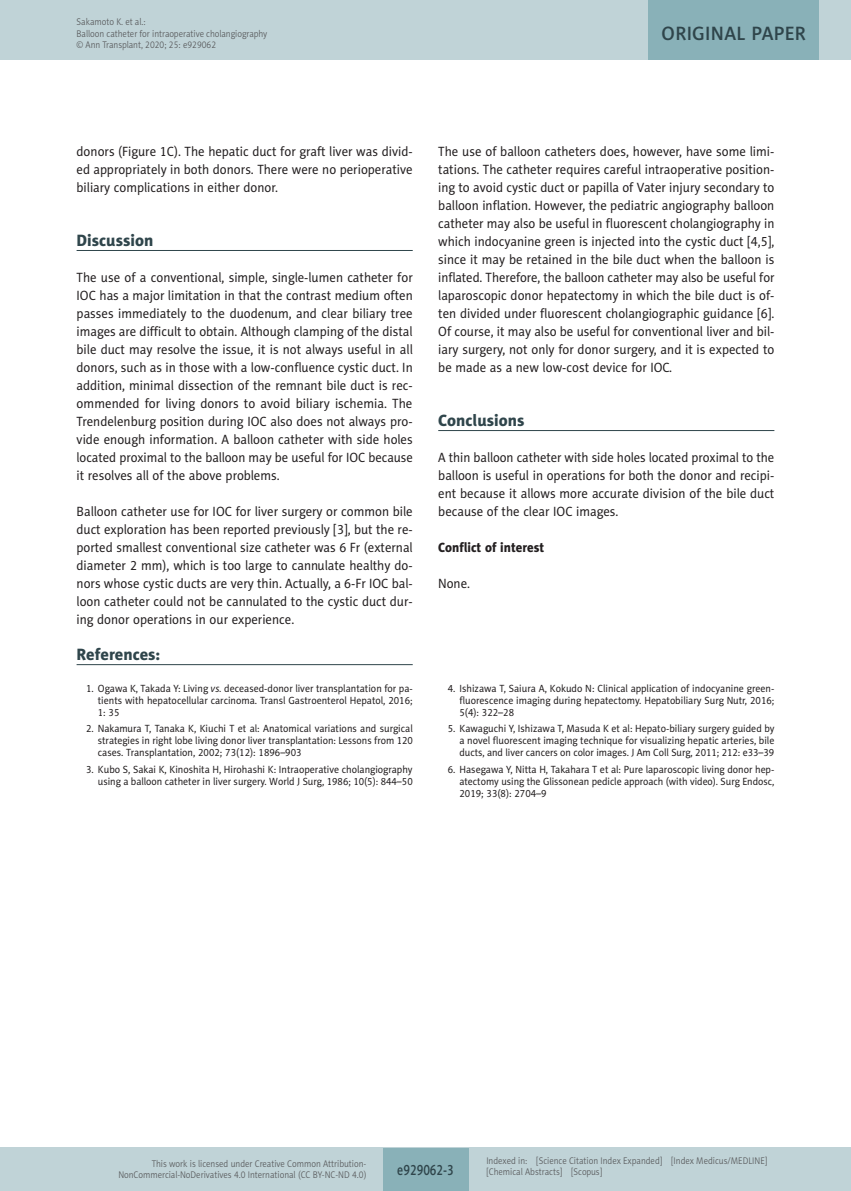
<style>
.page{position:relative;width:851px;height:1191px;background:#fff}
.page>*{position:absolute;margin:0;border:0;box-sizing:border-box;transform-origin:0 0}
.t1{font:19.5px "Naomi Sans EFN Medium";letter-spacing:.015em;color:#2f454b}
.AT_Headline_1{font:16.5px "Naomi Sans EFN Heavy";color:#2f454b}
.AT_Referencje_Tytul{font:16.5px "Naomi Sans EFN Heavy";color:#2f454b}
.AT_e-PAGINA{font:15px "Naomi Sans EFN Medium";color:#2f454b;scale:.8 1}
.AT_Body{font:13.5px/18px "Naomi Sans EFN";color:#231f20;text-align:justify;scale:.95 1}
.AT_Body-2{font:13.5px/18px "Naomi Sans EFN";color:#231f20;text-align:justify;scale:.94 1}
.AT_Headline_2{font:13.5px "Naomi Sans EFN Heavy";color:#231f20;scale:.95 1}
.AT_Referencje_punkt{font:10.5px/12px "Naomi Sans EFN";color:#231f20;text-align:justify;scale:.95 1}
.AT_pagina_zywa{font:9.75px/11.2px "Naomi Sans EFN Light";color:#57585a;scale:.9 1}
.s1{font-style:italic}
</style>
<div class="page">
<hr style="left:77px;top:250px;width:335px;height:1px;background:#2f454b">
<hr style="left:438px;top:430px;width:336px;height:1px;background:#2f454b">
<hr style="left:77px;top:664px;width:335px;height:1px;background:#2f454b">
<div style="left:0;top:1148px;width:850px;height:43px;background:#c0d3d7"></div>
<div style="left:383px;top:1147px;width:85px;height:43px;background:#89b1b8"></div>
<div style="left:0;top:0;width:850px;height:60px;background:#c0d3d7"></div>
<div style="left:648px;top:0;width:171px;height:60px;background:#89b1b8"></div>
<p class="AT_pagina_zywa" style="left:77px;top:16px;width:213px">Sakamoto K. et al.:<br>Balloon catheter for intraoperative cholangiography</p>
<p class="AT_pagina_zywa" style="left:77px;top:39px;width:156px">© Ann Transplant, 2020; 25: e929062</p>
<h1 class="t1" style="left:661px;top:22px;width:146px">ORIGINAL PAPER</h1>
<p class="AT_Body" style="left:77px;top:142px;width:355px">donors (Figure 1C). The hepatic duct for graft liver was divid&shy;ed appropriately in both donors. There were no perioperative biliary complications in either donor.</p>
<p class="AT_Headline_1" style="left:77px;top:230px;width:78px">Discussion</p>
<p class="AT_Body" style="left:77px;top:268px;width:355px">The use of a conventional, simple, single-lumen catheter for IOC has a major limitation in that the contrast medium often passes immediately to the duodenum, and clear biliary tree images are difficult to obtain. Although clamping of the distal bile duct may resolve the issue, it is not always useful in all donors, such as in those with a low-confluence cystic duct. In addition, minimal dissection of the remnant bile duct is rec&shy;ommended for living donors to avoid biliary ischemia. The Trendelenburg position during IOC also does not always pro&shy;vide enough information. A balloon catheter with side holes located proximal to the balloon may be useful for IOC because it resolves all of the above problems.</p>
<p class="AT_Body" style="left:77px;top:502px;width:355px">Balloon catheter use for IOC for liver surgery or common bile duct exploration has been reported previously [3], but the re&shy;ported smallest conventional size catheter was 6 Fr (external diameter 2 mm), which is too large to cannulate healthy do&shy;nors whose cystic ducts are very thin. Actually, a 6-Fr IOC bal&shy;loon catheter could not be cannulated to the cystic duct dur&shy;ing donor operations in our experience.</p>
<p class="AT_Referencje_Tytul" style="left:77px;top:644px;width:85px">References:</p>
<p class="AT_Referencje_punkt" style="left:98px;top:682px;width:333px;text-indent:-12px">1. Ogawa K, Takada Y: Living <span class="s1">vs.</span> deceased-donor liver transplantation for pa&shy;tients with hepatocellular carcinoma. Transl Gastroenterol Hepatol, 2016; 1: 35</p>
<p class="AT_Referencje_punkt" style="left:98px;top:723px;width:333px;text-indent:-12px">2. Nakamura T, Tanaka K, Kiuchi T et al: Anatomical variations and surgical strategies in right lobe living donor liver transplantation: Lessons from 120 cases. Transplantation, 2002; 73(12): 1896–903</p>
<p class="AT_Referencje_punkt" style="left:86px;top:763px;width:345px;text-align:right">3. Kubo S, Sakai K, Kinoshita H, Hirohashi K: Intraoperative cholangiography using a balloon catheter in liver surgery. World J Surg, 1986; 10(5): 844–50</p>
<p class="AT_Body" style="left:438px;top:142px;width:355px">The use of balloon catheters does, however, have some limi&shy;tations. The catheter requires careful intraoperative position&shy;ing to avoid cystic duct or papilla of Vater injury secondary to balloon inflation. However, the pediatric angiography balloon catheter may also be useful in fluorescent cholangiography in which indocyanine green is injected into the cystic duct [4,5], since it may be retained in the bile duct when the balloon is inflated. Therefore, the balloon catheter may also be useful for laparoscopic donor hepatectomy in which the bile duct is of&shy;ten divided under fluorescent cholangiographic guidance [6].<br>Of course, it may also be useful for conventional liver and bil&shy;iary surgery, not only for donor surgery, and it is expected to be made as a new low-cost device for IOC.</p>
<p class="AT_Headline_1" style="left:438px;top:410px;width:88px">Conclusions</p>
<p class="AT_Body-2" style="left:438px;top:448px;width:359px">A thin balloon catheter with side holes located proximal to the balloon is useful in operations for both the donor and recipi&shy;ent because it allows more accurate division of the bile duct because of the clear IOC images.</p>
<p class="AT_Headline_2" style="left:438px;top:539px;width:113px">Conflict of interest</p>
<p class="AT_Body" style="left:438px;top:574px;width:35px">None.</p>
<p class="AT_Referencje_punkt" style="left:459px;top:682px;width:333px;text-indent:-12px">4. Ishizawa T, Saiura A, Kokudo N: Clinical application of indocyanine green&shy;fluorescence imaging during hepatectomy. Hepatobiliary Surg Nutr, 2016; 5(4): 322–28</p>
<p class="AT_Referencje_punkt" style="left:459px;top:723px;width:333px;text-indent:-12px">5. Kawaguchi Y, Ishizawa T, Masuda K et al: Hepato-biliary surgery guided by a novel fluorescent imaging technique for visualizing hepatic arteries, bile ducts, and liver cancers on color images. J Am Coll Surg, 2011; 212: e33–39</p>
<p class="AT_Referencje_punkt" style="left:459px;top:763px;width:333px;text-indent:-12px">6. Hasegawa Y, Nitta H, Takahara T et al: Pure laparoscopic living donor hep&shy;atectomy using the Glissonean pedicle approach (with video). Surg Endosc, 2019; 33(8): 2704–9</p>
<p class="AT_pagina_zywa" style="left:118px;top:1158px;width:277px;text-align:right">This work is licensed under Creative Common Attribution-<br>NonCommercial-NoDerivatives 4.0 International (CC BY-NC-ND 4.0)</p>
<p class="AT_e-PAGINA" style="left:397px;top:1160px;width:72px">e929062-3</p>
<p class="AT_pagina_zywa" style="left:486px;top:1155px;width:313px">Indexed in: [Science Citation Index Expanded] [Index Medicus/MEDLINE] [Chemical Abstracts] [Scopus]</p>
</div>
